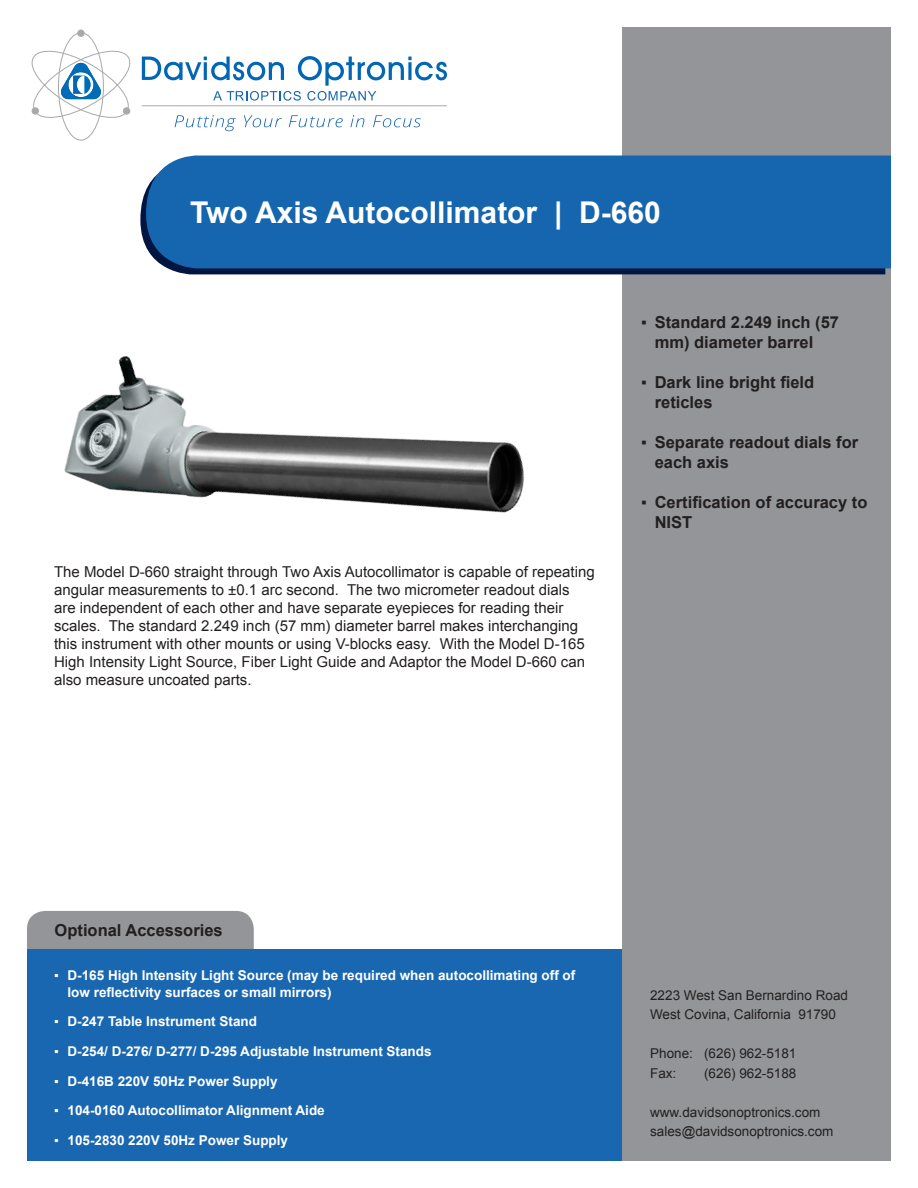
<style>
.page{position:relative;width:918px;height:1188px;background:#fff}
.page>*{position:absolute;margin:0;border:0;box-sizing:border-box;transform-origin:0 0}
.t1{font:700 30px "Arial";color:#fff}
.t2{font:700 16.5px/19.8px "Arial";color:#231f20}
.t3{font:15px/18px "Arial";color:#231f20}
.t4{font:700 13.5px/16.2px "Arial";color:#fff}
.t5{font:13.5px/19.5px "Arial";color:#231f20}
.s1{font-weight:400}
</style>
<div class="page">
<svg style="left:78px;top:30px;width:6px;height:6px"></svg>
<svg style="left:142px;top:56px;width:305px;height:45px"></svg>
<svg style="left:32px;top:47px;width:99px;height:75px"></svg>
<hr style="left:142px;top:106px;width:305px;height:1px;background:#a7a9ac">
<svg style="left:175px;top:115px;width:61px;height:16px"></svg>
<svg style="left:244px;top:115px;width:38px;height:12px"></svg>
<svg style="left:289px;top:115px;width:54px;height:12px"></svg>
<svg style="left:350px;top:115px;width:14px;height:12px"></svg>
<svg style="left:373px;top:115px;width:48px;height:12px"></svg>
<div style="left:27px;top:911px;width:227px;height:61px;background:#939598;border-radius:18px"></div>
<div style="left:27px;top:949px;width:611px;height:212px;background:#1a67b1"></div>
<div style="left:622px;top:28px;width:269px;height:1133px;background:#939598"></div>
<svg style="left:140px;top:190px;width:745px;height:84px;background:#183058"></svg>
<div style="left:146px;top:155px;width:745px;height:113px;background:#1566af"></div>
<img style="left:64px;top:356px;width:460px;height:157px">
<p class="t1" style="left:190px;top:192px;width:472px">Two Axis Autocollimator | D-660</p>
<p class="t3" style="left:54px;top:563px;width:542px">The Model D-660 straight through Two Axis Autocollimator is capable of repeating angular measurements to ±0.1 arc second. The two micrometer readout dials are independent of each other and have separate eyepieces for reading their scales. The standard 2.249 inch (57 mm) diameter barrel makes interchanging this instrument with other mounts or using V-blocks easy. With the Model D-165<br>High Intensity Light Source, Fiber Light Guide and Adaptor the Model D-660 can also measure uncoated parts.</p>
<p class="t2" style="left:655px;top:313px;width:186px;text-indent:-14px"><span class="s1">▪</span> Standard 2.249 inch (57 mm) diameter barrel</p>
<p class="t2" style="left:655px;top:373px;width:161px;text-indent:-14px"><span class="s1">▪</span> Dark line bright field reticles</p>
<p class="t2" style="left:655px;top:433px;width:205px;text-indent:-14px"><span class="s1">▪</span> Separate readout dials for each axis</p>
<p class="t2" style="left:655px;top:493px;width:214px;text-indent:-14px"><span class="s1">▪</span> Certification of accuracy to<br>NIST</p>
<p class="t2" style="left:55px;top:921px;width:170px">Optional Accessories</p>
<p class="t4" style="left:68px;top:968px;width:509px;text-indent:-14px"><span class="s1">▪</span> D-165 High Intensity Light Source (may be required when autocollimating off of low reflectivity surfaces or small mirrors)</p>
<p class="t4" style="left:54px;top:1014px;width:205px"><span class="s1">▪</span> D-247 Table Instrument Stand</p>
<p class="t4" style="left:54px;top:1044px;width:379px"><span class="s1">▪</span> D-254/ D-276/ D-277/ D-295 Adjustable Instrument Stands</p>
<p class="t4" style="left:54px;top:1073px;width:225px"><span class="s1">▪</span> D-416B 220V 50Hz Power Supply</p>
<p class="t4" style="left:54px;top:1103px;width:272px"><span class="s1">▪</span> 104-0160 Autocollimator Alignment Aide</p>
<p class="t4" style="left:54px;top:1133px;width:236px"><span class="s1">▪</span> 105-2830 220V 50Hz Power Supply</p>
<p class="t5" style="left:650px;top:985px;width:199px">2223 West San Bernardino Road<br>West Covina, California 91790</p>
<p class="t5" style="left:650px;top:1044px;width:148px">Phone: (626) 962-5181<br>Fax:</p>
<p class="t5" style="left:704px;top:1063px;width:94px">(626) 962-5188</p>
<p class="t5" style="left:650px;top:1102px;width:185px">www.davidsonoptronics.com sales@davidsonoptronics.com</p>
</div>
